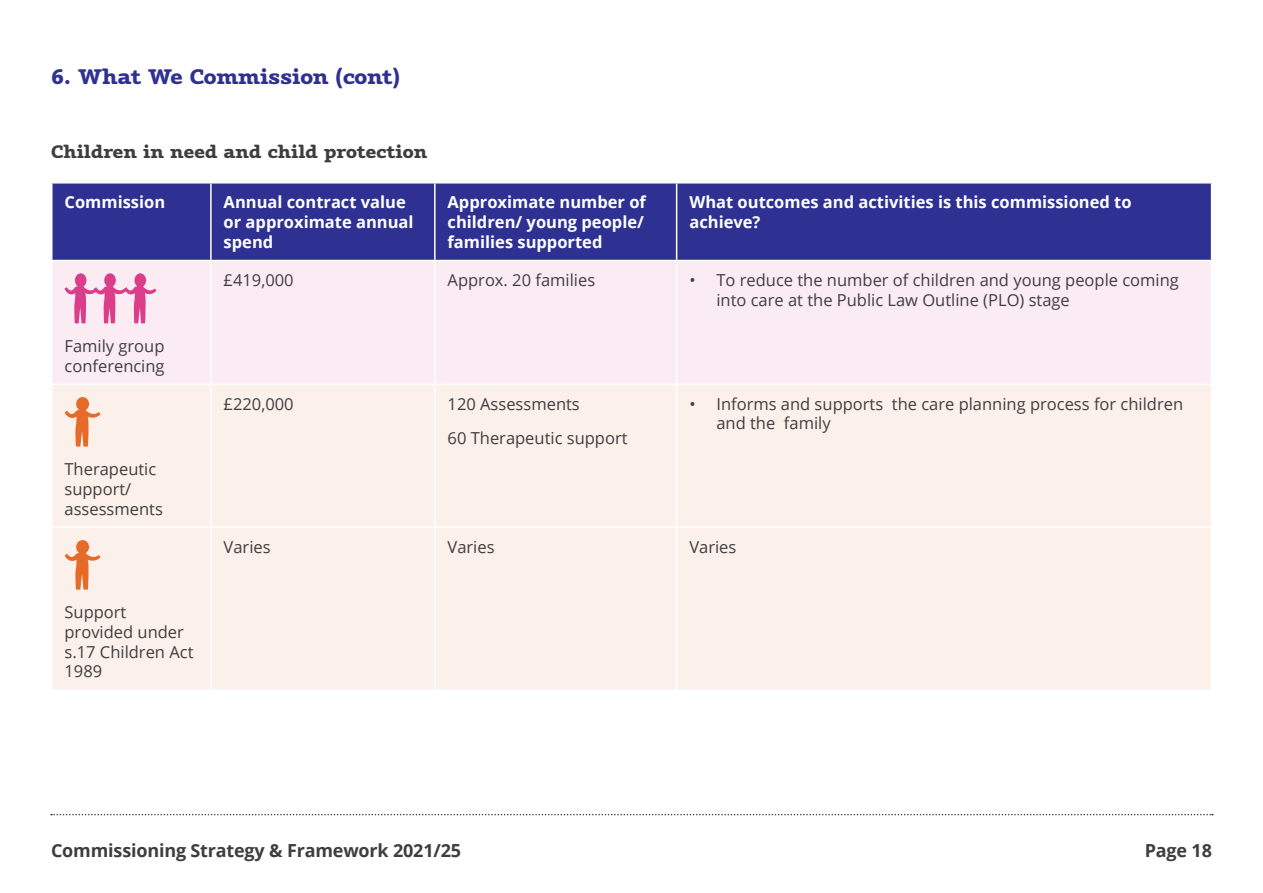
<style>
.page{position:relative;width:1263px;height:893px;background:#fff}
.page>*{position:absolute;margin:0;border:0;box-sizing:border-box;transform-origin:0 0}
.Page_Title__Cont__Bl{font:800 21px "Vaccine";letter-spacing:-.01em;color:#2e3192}
.t1{font:700 18px "Open Sans";letter-spacing:-.01em;color:#3e3e3f}
.Subheading{font:800 18px "Vaccine";color:#3e3e3f}
.Copy{font:16.5px/19.8px "Open Sans";color:#3e3e3f}
.Copy-2{font:700 16.5px/19.8px "Open Sans";color:#fff}
</style>
<div class="page">
<svg style="left:51px;top:814px;width:1162px;height:1px"></svg>
<div style="left:53px;top:184px;width:1158px;height:76px;background:#2e3192"></div>
<div style="left:53px;top:261px;width:1158px;height:122px;background:#fbecf3"></div>
<div style="left:53px;top:385px;width:1158px;height:304px;background:#fcf0ea"></div>
<hr style="left:210px;top:184px;width:2px;height:76px;background:#fff">
<hr style="left:434px;top:184px;width:2px;height:76px;background:#fff">
<hr style="left:676px;top:184px;width:1px;height:76px;background:#fff">
<hr style="left:210px;top:261px;width:2px;height:122px;background:#fff">
<hr style="left:434px;top:261px;width:2px;height:122px;background:#fff">
<hr style="left:676px;top:261px;width:1px;height:122px;background:#fff">
<hr style="left:210px;top:385px;width:2px;height:141px;background:#fff">
<hr style="left:434px;top:385px;width:2px;height:141px;background:#fff">
<hr style="left:676px;top:385px;width:1px;height:141px;background:#fff">
<hr style="left:51px;top:526px;width:160px;height:2px;background:#fff">
<hr style="left:211px;top:526px;width:224px;height:2px;background:#fff">
<hr style="left:210px;top:528px;width:2px;height:161px;background:#fff">
<hr style="left:435px;top:526px;width:242px;height:2px;background:#fff">
<hr style="left:434px;top:528px;width:2px;height:161px;background:#fff">
<hr style="left:677px;top:526px;width:535px;height:2px;background:#fff">
<hr style="left:676px;top:528px;width:1px;height:161px;background:#fff">
<svg style="left:65px;top:273px;width:91px;height:50px;background:#eea8ca"></svg>
<svg style="left:65px;top:397px;width:36px;height:50px;background:#f3bfa3"></svg>
<svg style="left:65px;top:540px;width:36px;height:50px;background:#f3bfa3"></svg>
<p class="Page_Title__Cont__Bl" style="left:51px;top:63px;width:350px">6. What We Commission (cont)</p>
<p class="Subheading" style="left:51px;top:140px;width:378px">Children in need and child protection</p>
<p class="Copy-2" style="left:65px;top:192px;width:102px">Commission</p>
<p class="Copy-2" style="left:224px;top:192px;width:191px">Annual contract value or approximate annual spend</p>
<p class="Copy-2" style="left:448px;top:192px;width:200px">Approximate number of children/ young people/ families supported</p>
<p class="Copy-2" style="left:689px;top:192px;width:444px">What outcomes and activities is this commissioned to achieve?</p>
<p class="Copy" style="left:65px;top:335px;width:102px">Family group conferencing</p>
<p class="Copy" style="left:65px;top:459px;width:100px">Therapeutic support/ assessments</p>
<p class="Copy" style="left:65px;top:602px;width:130px">Support provided under s.17 Children Act<br>1989</p>
<p class="Copy" style="left:224px;top:270px;width:72px">£419,000</p>
<p class="Copy" style="left:448px;top:270px;width:149px">Approx. 20 families</p>
<p class="Copy" style="left:716px;top:270px;width:464px;text-indent:-27px">• To reduce the number of children and young people coming into care at the Public Law Outline (PLO) stage</p>
<p class="Copy" style="left:224px;top:393px;width:72px">£220,000</p>
<p class="Copy" style="left:448px;top:393px;width:134px">120 Assessments</p>
<p class="Copy" style="left:448px;top:428px;width:181px">60 Therapeutic support</p>
<p class="Copy" style="left:716px;top:393px;width:468px;text-indent:-27px">• Informs and supports the care planning process for children and the family</p>
<p class="Copy" style="left:224px;top:536px;width:49px">Varies</p>
<p class="Copy" style="left:448px;top:536px;width:49px">Varies</p>
<p class="Copy" style="left:689px;top:536px;width:49px">Varies</p>
<p class="t1" style="left:51px;top:838px;width:411px">Commissioning Strategy &amp; Framework 2021/25</p>
<p class="t1" style="left:1145px;top:838px;width:69px">Page 18</p>
</div>
